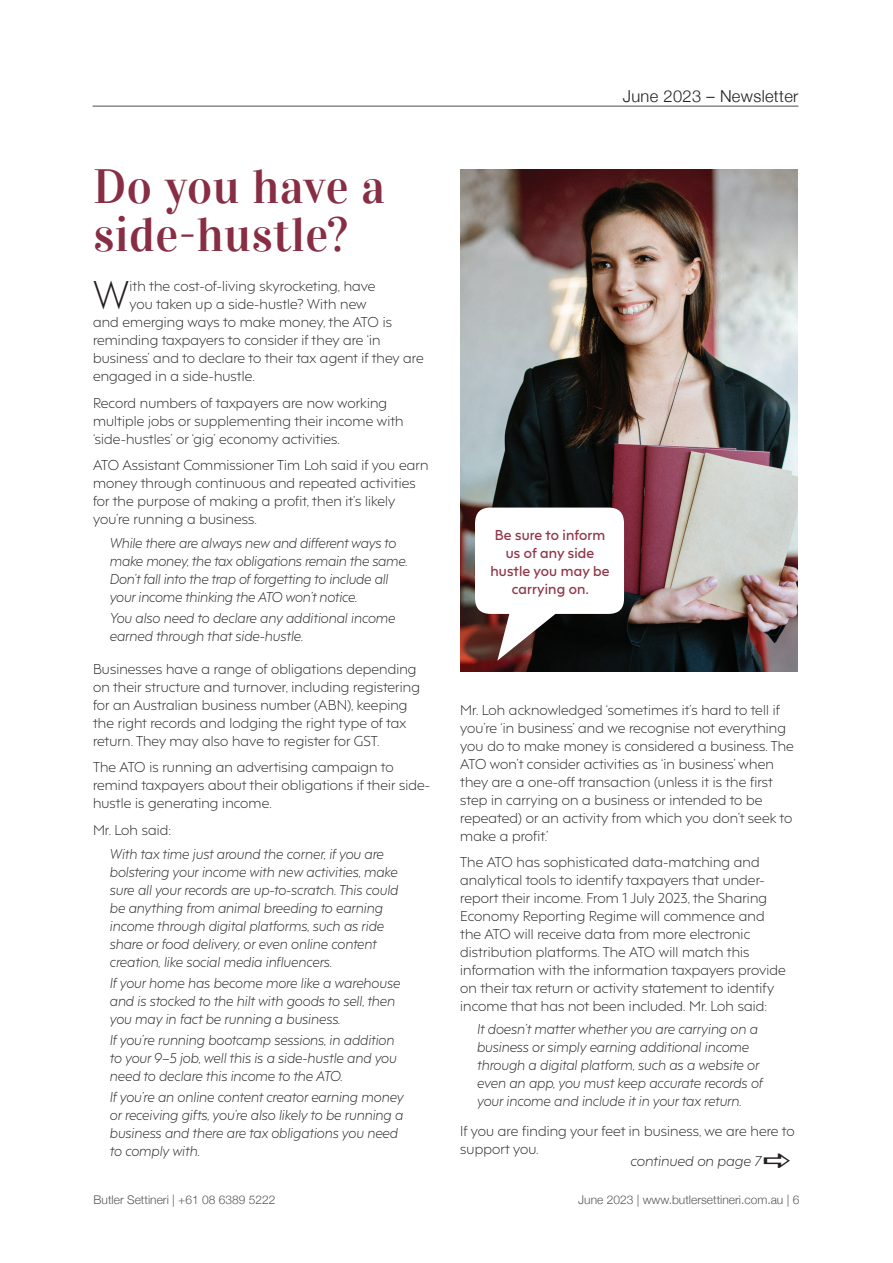
<style>
.page{position:relative;width:893px;height:1263px;background:#fff}
.page>*{position:absolute;margin:0;border:0;box-sizing:border-box;transform-origin:0 0}
.t1{font:240px "Modern Pictograms";color:#fff}
.t2{font:48px/48px "Vidaloka";letter-spacing:.01em;color:#872d44}
.t3{font:300 37.8px "F37 Hooj";color:#231f20}
.t4{font:300 16.5px "Helvetica Neue";letter-spacing:.02em;color:#231f20}
.t5{font:300 13.5px/18px "F37 Hooj";letter-spacing:.01em;color:#231f20}
.t6{font:italic 300 13.5px/18px "F37 Hooj";letter-spacing:.01em;color:#231f20;scale:.95 1}
.t7{font:600 13.5px/18px "F37 Hooj";letter-spacing:.01em;color:#903749;text-align:center}
.t8{font:italic 300 13.5px "F37 Hooj";letter-spacing:.01em;color:#231f20}
.t9{font:300 12px "Helvetica Neue";color:#57585a}
</style>
<div class="page">
<hr style="left:93px;top:106px;width:705px;height:1px;background:#231f20">
<img style="left:460px;top:169px;width:338px;height:502px">
<div style="left:489px;top:525px;width:122px;height:74px;background:#fff"></div>
<h2 class="t2" style="left:93px;top:163px;width:294px">Do you have a side-hustle?</h2>
<h3 class="t3" style="left:93px;top:264px;width:38px">W</h3>
<p class="t5" style="left:129px;top:276px;width:247px">ith the cost-of-living skyrocketing, have</p>
<p class="t5" style="left:129px;top:294px;width:239px">you taken up a side-hustle? With new</p>
<p class="t5" style="left:93px;top:312px;width:300px">and emerging ways to make money, the ATO is</p>
<p class="t5" style="left:93px;top:330px;width:289px">reminding taxpayers to consider if they are ‘in</p>
<p class="t5" style="left:93px;top:348px;width:332px">business’ and to declare to their tax agent if they are</p>
<p class="t5" style="left:93px;top:366px;width:163px">engaged in a side-hustle.</p>
<p class="t5" style="left:93px;top:392px;width:312px">Record numbers of taxpayers are now working multiple jobs or supplementing their income with ‘side-hustles’ or ‘gig’ economy activities.</p>
<p class="t5" style="left:93px;top:455px;width:337px">ATO Assistant Commissioner Tim Loh said if you earn money through continuous and repeated activities for the purpose of making a profit, then it’s likely you’re running a business.</p>
<p class="t6" style="left:110px;top:533px;width:315px">While there are always new and different ways to make money, the tax obligations remain the same.<br>Don’t fall into the trap of forgetting to include all your income thinking the ATO won’t notice.</p>
<p class="t6" style="left:110px;top:608px;width:302px">You also need to declare any additional income earned through that side-hustle.</p>
<p class="t5" style="left:93px;top:658px;width:328px">Businesses have a range of obligations depending on their structure and turnover, including registering for an Australian business number (ABN), keeping the right records and lodging the right type of tax return. They may also have to register for GST.</p>
<p class="t5" style="left:93px;top:757px;width:339px">The ATO is running an advertising campaign to remind taxpayers about their obligations if their side&shy;hustle is generating income.</p>
<p class="t5" style="left:93px;top:819px;width:80px">Mr. Loh said:</p>
<p class="t6" style="left:110px;top:843px;width:305px">With tax time just around the corner, if you are bolstering your income with new activities, make sure all your records are up-to-scratch. This could be anything from animal breeding to earning income through digital platforms, such as ride share or food delivery, or even online content creation, like social media influencers.</p>
<p class="t6" style="left:110px;top:972px;width:307px">If your home has become more like a warehouse and is stocked to the hilt with goods to sell, then you may in fact be running a business.</p>
<p class="t6" style="left:110px;top:1029px;width:303px">If you’re running bootcamp sessions, in addition to your 9–5 job, well this is a side-hustle and you need to declare this income to the ATO.</p>
<p class="t6" style="left:110px;top:1086px;width:311px">If you’re an online content creator earning money or receiving gifts, you’re also likely to be running a business and there are tax obligations you need to comply with.</p>
<p class="t4" style="left:623px;top:83px;width:177px">June 2023 – Newsletter</p>
<h1 class="t1" style="left:451px;top:459px;width:199px">b</h1>
<p class="t7" style="left:490px;top:524px;width:121px">Be sure to inform us of any side hustle you may be carrying on.</p>
<p class="t5" style="left:460px;top:699px;width:335px">Mr. Loh acknowledged ‘sometimes it’s hard to tell if you’re ‘in business’ and we recognise not everything you do to make money is considered a business. The ATO won’t consider activities as ‘in business’ when they are a one-off transaction (unless it is the first step in carrying on a business or intended to be repeated) or an activity from which you don’t seek to make a profit.’</p>
<p class="t5" style="left:460px;top:852px;width:327px">The ATO has sophisticated data-matching and analytical tools to identify taxpayers that under&shy;report their income. From 1 July 2023, the Sharing Economy Reporting Regime will commence and the ATO will receive data from more electronic distribution platforms. The ATO will match this information with the information taxpayers provide on their tax return or activity statement to identify income that has not been included. Mr. Loh said:</p>
<p class="t6" style="left:477px;top:1018px;width:302px">It doesn’t matter whether you are carrying on a business or simply earning additional income through a digital platform, such as a website or even an app, you must keep accurate records of your income and include it in your tax return.</p>
<p class="t5" style="left:460px;top:1120px;width:336px">If you are finding your feet in business, we are here to support you.</p>
<p class="t8" style="left:630px;top:1150px;width:132px">continued on page 7</p>
<p class="t9" style="left:94px;top:1190px;width:183px">Butler Settineri | +61 08 6389 5222</p>
<p class="t9" style="left:578px;top:1190px;width:223px">June 2023 | www.butlersettineri.com.au | 6</p>
</div>
